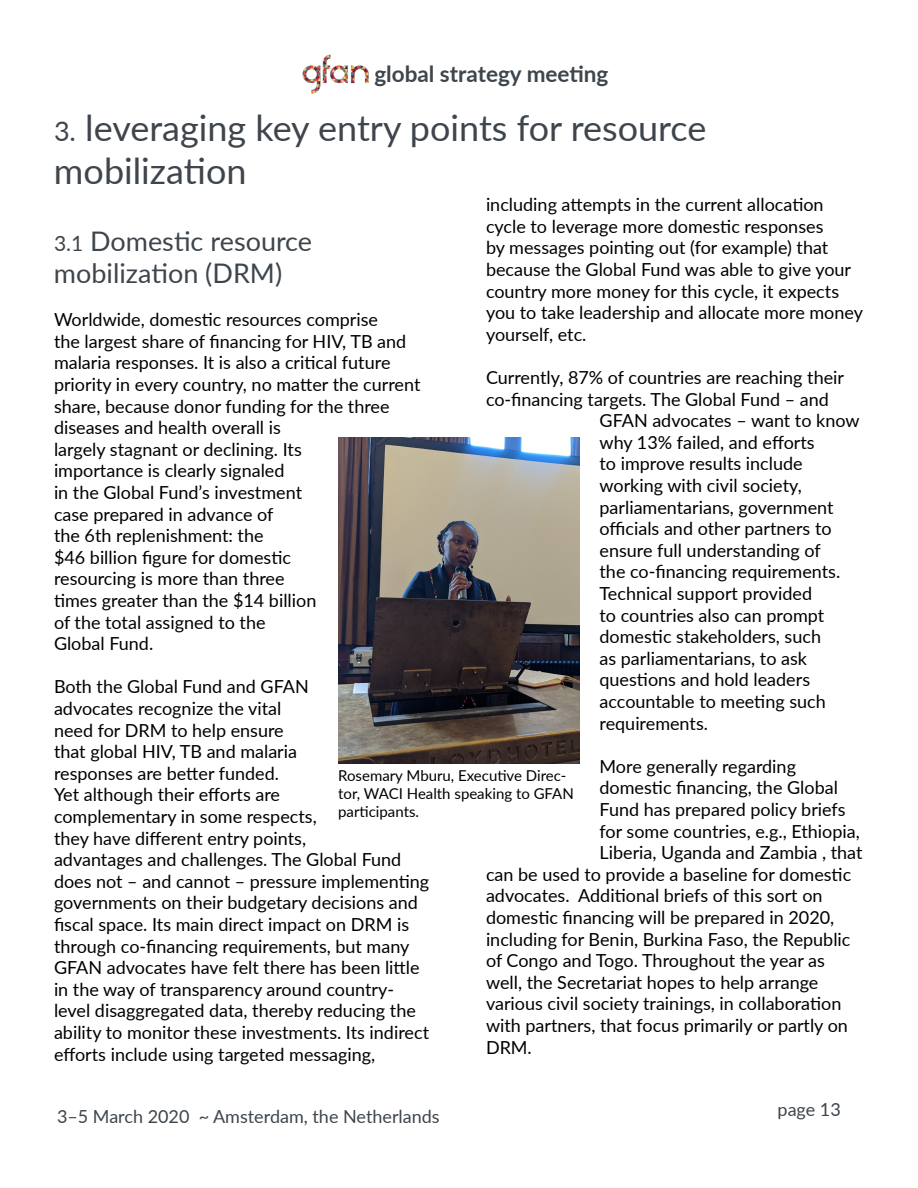
<style>
.page{position:relative;width:918px;height:1188px;background:#fff}
.page>*{position:absolute;margin:0;border:0;box-sizing:border-box;transform-origin:0 0}
.t1{font:36px/43.2px "Lato";color:#3e454c}
.t2{font:27px/32.4px "Lato";color:#3e454c}
.t3{font:700 22.5px "Lato";color:#3e454c}
.t4{font:18px/21.6px "Lato";color:#000}
.t5{font:18px "Lato";color:#3e454c}
.t6{font:15px/18px "Lato";color:#000}
.s1{font-size:27px}
.s2{font-size:21px}
</style>
<div class="page">
<img style="left:302px;top:54px;width:67px;height:40px">
<img style="left:338px;top:437px;width:241px;height:327px">
<p class="t3" style="left:374px;top:57px;width:236px">global strategy meeting</p>
<h1 class="t1" style="left:54px;top:105px;width:654px"><span class="s1">3.</span> leveraging key entry points for resource mobilization</h1>
<p class="t4" style="left:486px;top:193px;width:379px">including attempts in the current allocation cycle to leverage more domestic responses<br>by messages pointing out (for example) that because the Global Fund was able to give your country more money for this cycle, it expects you to take leadership and allocate more money yourself, etc.</p>
<p class="t4" style="left:486px;top:366px;width:360px">Currently, 87% of countries are reaching their</p>
<p class="t4" style="left:486px;top:388px;width:344px">co-financing targets. The Global Fund – and</p>
<p class="t4" style="left:600px;top:409px;width:262px">GFAN advocates – want to know</p>
<p class="t4" style="left:600px;top:431px;width:217px">why 13% failed, and efforts</p>
<p class="t4" style="left:600px;top:452px;width:205px">to improve results include</p>
<p class="t4" style="left:600px;top:474px;width:204px">working with civil society,</p>
<p class="t4" style="left:600px;top:496px;width:236px">parliamentarians, government</p>
<p class="t4" style="left:600px;top:517px;width:234px">officials and other partners to</p>
<p class="t4" style="left:600px;top:539px;width:223px">ensure full understanding of</p>
<p class="t4" style="left:600px;top:560px;width:242px">the co-financing requirements.</p>
<p class="t4" style="left:600px;top:582px;width:214px">Technical support provided</p>
<p class="t4" style="left:600px;top:604px;width:226px">to countries also can prompt</p>
<p class="t4" style="left:600px;top:625px;width:223px">domestic stakeholders, such</p>
<p class="t4" style="left:600px;top:647px;width:209px">as parliamentarians, to ask</p>
<p class="t4" style="left:600px;top:668px;width:212px">questions and hold leaders</p>
<p class="t4" style="left:600px;top:690px;width:228px">accountable to meeting such</p>
<p class="t4" style="left:600px;top:712px;width:110px">requirements.</p>
<p class="t4" style="left:600px;top:755px;width:198px">More generally regarding</p>
<p class="t4" style="left:600px;top:776px;width:240px">domestic financing, the Global</p>
<p class="t4" style="left:600px;top:798px;width:248px">Fund has prepared policy briefs</p>
<p class="t4" style="left:600px;top:820px;width:262px">for some countries, e.g., Ethiopia,</p>
<p class="t4" style="left:600px;top:841px;width:265px">Liberia, Uganda and Zambia , that</p>
<p class="t4" style="left:486px;top:863px;width:367px">can be used to provide a baseline for domestic</p>
<p class="t4" style="left:486px;top:884px;width:338px">advocates. Additional briefs of this sort on</p>
<p class="t4" style="left:486px;top:906px;width:350px">domestic financing will be prepared in 2020,</p>
<p class="t4" style="left:486px;top:928px;width:366px">including for Benin, Burkina Faso, the Republic</p>
<p class="t4" style="left:486px;top:949px;width:340px">of Congo and Togo. Throughout the year as</p>
<p class="t4" style="left:486px;top:971px;width:334px">well, the Secretariat hopes to help arrange</p>
<p class="t4" style="left:486px;top:992px;width:357px">various civil society trainings, in collaboration</p>
<p class="t4" style="left:486px;top:1014px;width:364px">with partners, that focus primarily or partly on</p>
<p class="t4" style="left:486px;top:1036px;width:47px">DRM.</p>
<h2 class="t2" style="left:54px;top:224px;width:260px"><span class="s2">3.1</span> Domestic resource mobilization (DRM)</h2>
<p class="t4" style="left:54px;top:308px;width:368px">Worldwide, domestic resources comprise<br>the largest share of financing for HIV, TB and malaria responses. It is also a critical future priority in every country, no matter the current share, because donor funding for the three diseases and health overall is<br>largely stagnant or declining. Its<br>importance is clearly signaled<br>in the Global Fund’s investment<br>case prepared in advance of<br>the 6th replenishment: the<br>$46 billion figure for domestic<br>resourcing is more than three<br>times greater than the $14 billion<br>of the total assigned to the<br>Global Fund.</p>
<p class="t4" style="left:54px;top:675px;width:377px">Both the Global Fund and GFAN<br>advocates recognize the vital<br>need for DRM to help ensure<br>that global HIV, TB and malaria<br>responses are better funded.<br>Yet although their efforts are<br>complementary in some respects,<br>they have different entry points,<br>advantages and challenges. The Global Fund does not – and cannot – pressure implementing governments on their budgetary decisions and fiscal space. Its main direct impact on DRM is through co-financing requirements, but many GFAN advocates have felt there has been little in the way of transparency around country&shy;level disaggregated data, thereby reducing the ability to monitor these investments. Its indirect efforts include using targeted messaging,</p>
<p class="t6" style="left:338px;top:765px;width:237px">Rosemary Mburu, Executive Direc&shy;tor, WACI Health speaking to GFAN participants.</p>
<p class="t5" style="left:57px;top:1103px;width:384px">3–5 March 2020 ~ Amsterdam, the Netherlands</p>
<p class="t5" style="left:778px;top:1097px;width:65px">page 13</p>
</div>
